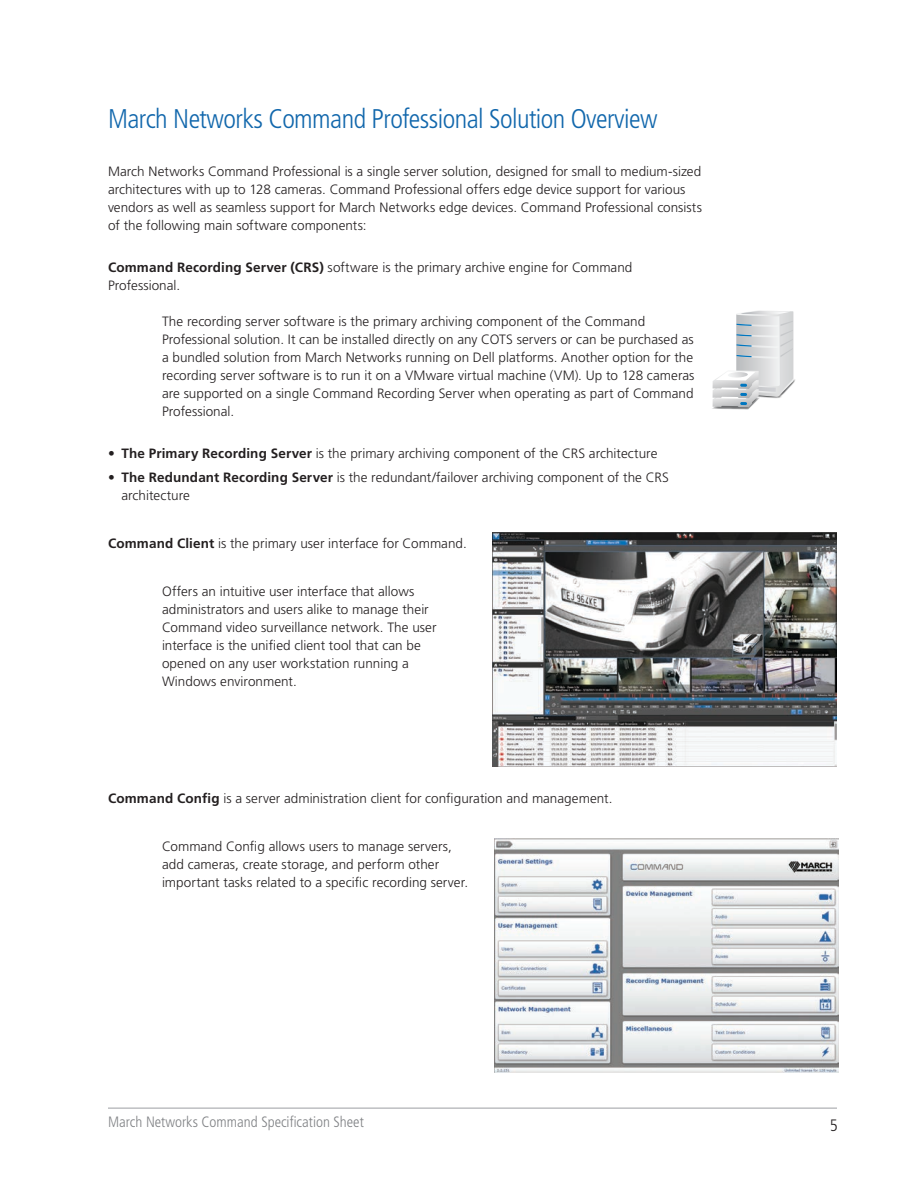
<style>
.page{position:relative;width:918px;height:1188px;background:#fff}
.page>*{position:absolute;margin:0;border:0;box-sizing:border-box;transform-origin:0 0}
.tall_header{font:300 condensed 27px "Frutiger LT Std";letter-spacing:-.02em;color:#1167ac}
.t1{font:300 condensed 16.5px "Frutiger LT Std";color:#231f20}
.t2{font:300 condensed 15px "Frutiger LT Std";color:#808285}
.body__5_indent{font:300 13.5px/18px "Frutiger LT Std";letter-spacing:.005em;color:#231f20}
.body{font:300 13.5px/18px "Frutiger LT Std";color:#231f20}
.body_bullet{font:300 13.5px/18px "Frutiger LT Std";color:#231f20}
.s1{font-weight:700}
</style>
<div class="page">
<hr style="left:108px;top:1108px;width:729px;height:1px;background:#a8a9ad">
<svg style="left:712px;top:310px;width:82px;height:100px"></svg>
<img style="left:493px;top:532px;width:344px;height:234px">
<img style="left:494px;top:838px;width:344px;height:234px">
<p class="tall_header" style="left:108px;top:104px;width:551px">March Networks Command Professional Solution Overview</p>
<p class="body" style="left:108px;top:163px;width:596px">March Networks Command Professional is a single server solution, designed for small to medium-sized architectures with up to 128 cameras. Command Professional offers edge device support for various vendors as well as seamless support for March Networks edge devices. Command Professional consists of the following main software components:</p>
<p class="body" style="left:108px;top:259px;width:526px"><span class="s1">Command Recording Server (CRS)</span> software is the primary archive engine for Command<br>Professional.</p>
<p class="body__5_indent" style="left:162px;top:313px;width:534px">The recording server software is the primary archiving component of the Command Professional solution. It can be installed directly on any COTS servers or can be purchased as a bundled solution from March Networks running on Dell platforms. Another option for the recording server software is to run it on a VMware virtual machine (VM). Up to 128 cameras are supported on a single Command Recording Server when operating as part of Command Professional.</p>
<p class="body_bullet" style="left:108px;top:445px;width:551px">• <span class="s1">The Primary Recording Server</span> is the primary archiving component of the CRS architecture</p>
<p class="body_bullet" style="left:122px;top:469px;width:549px;text-indent:-14px">• <span class="s1">The Redundant Recording Server</span> is the redundant/failover archiving component of the CRS architecture</p>
<p class="body_bullet" style="left:108px;top:535px;width:360px"><span class="s1">Command Client</span> is the primary user interface for Command.</p>
<p class="body__5_indent" style="left:162px;top:583px;width:276px">Offers an intuitive user interface that allows administrators and users alike to manage their Command video surveillance network. The user interface is the unified client tool that can be opened on any user workstation running a Windows environment.</p>
<p class="body_bullet" style="left:108px;top:790px;width:506px"><span class="s1">Command Config</span> is a server administration client for configuration and management.</p>
<p class="body__5_indent" style="left:162px;top:838px;width:308px">Command Config allows users to manage servers, add cameras, create storage, and perform other important tasks related to a specific recording server.</p>
<p class="t2" style="left:108px;top:1113px;width:257px">March Networks Command Specification Sheet</p>
<p class="t1" style="left:830px;top:1116px;width:9px">5</p>
</div>
